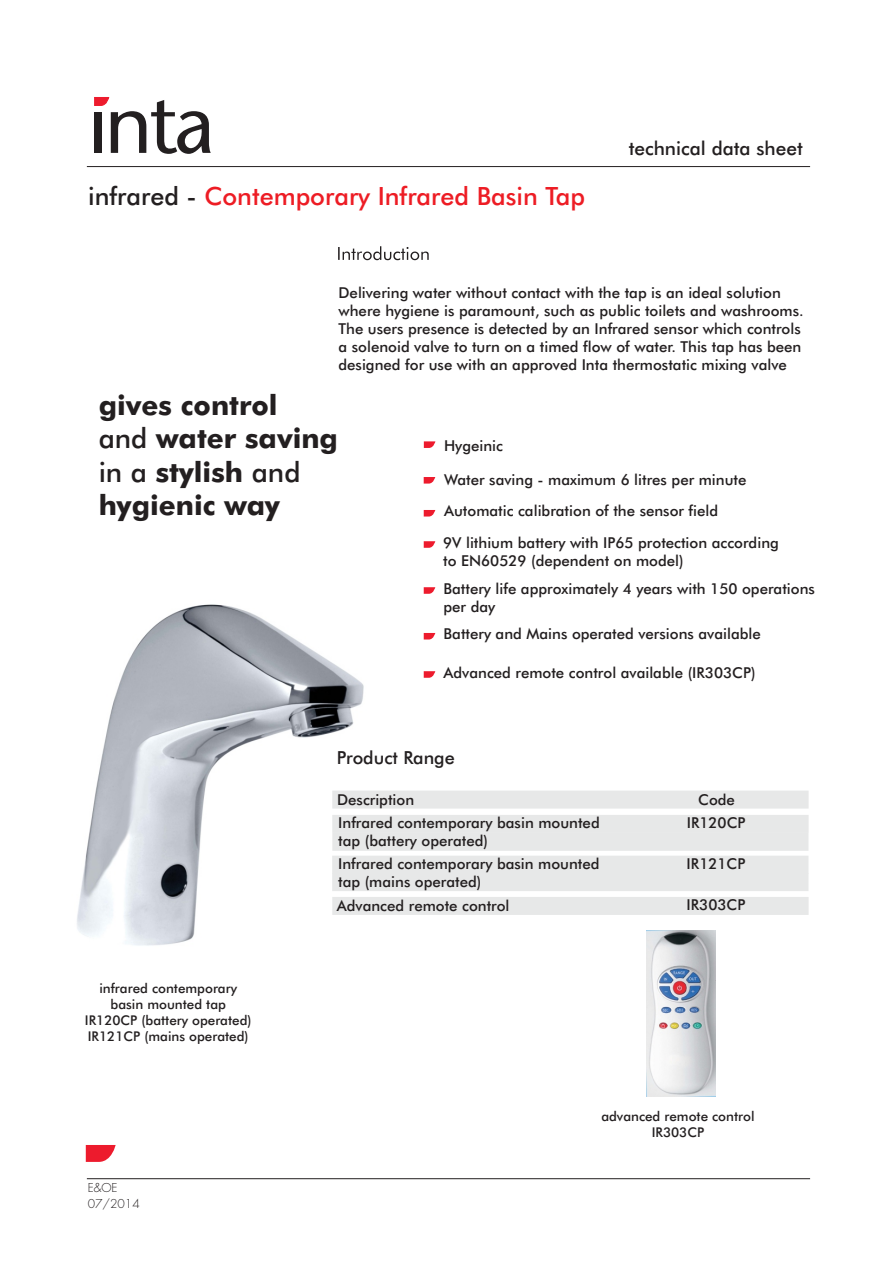
<style>
.page{position:relative;width:893px;height:1262px;background:#fff}
.page>*{position:absolute;margin:0;border:0;box-sizing:border-box;transform-origin:0 0}
.t1{font:700 27.9px/33.5px "Futura BT";color:#231f20}
.t2{font:500 25.2px "Futura BT";color:#ed1c24}
.t3{font:500 19.05px "Futura BT";color:#231f20}
.t4{font:500 18px "Futura BT";color:#231f20}
.t5{font:500 15px/18px "Futura BT";color:#231f20}
.t6{font:500 13.5px/16px "Futura BT";color:#231f20;text-align:center}
.t7{font:300 11.85px/15.1px "Futura LT Pro";color:#231f20}
.s1{color:#231f20}
.s2{font-weight:500}
</style>
<div class="page">
<img style="left:77px;top:604px;width:298px;height:342px">
<div style="left:332px;top:790px;width:476px;height:18px;background:#e7e8e8"></div>
<hr style="left:87px;top:166px;width:723px;height:1px;background:#231f20">
<hr style="left:87px;top:1178px;width:723px;height:1px;background:#231f20">
<svg style="left:338px;top:246px;width:90px;height:14px"></svg>
<div style="left:332px;top:897px;width:476px;height:18px;background:#e7e8e8"></div>
<div style="left:332px;top:873px;width:476px;height:18px;background:#e7e8e8"></div>
<div style="left:332px;top:855px;width:476px;height:18px;background:#e7e8e8"></div>
<div style="left:332px;top:832px;width:476px;height:18px;background:#e7e8e8"></div>
<div style="left:332px;top:815px;width:476px;height:18px;background:#e7e8e8"></div>
<svg style="left:424px;top:441px;width:11px;height:7px"></svg>
<svg style="left:423px;top:477px;width:12px;height:6px"></svg>
<svg style="left:423px;top:510px;width:12px;height:6px"></svg>
<svg style="left:423px;top:541px;width:12px;height:7px"></svg>
<svg style="left:423px;top:587px;width:12px;height:7px"></svg>
<svg style="left:423px;top:633px;width:12px;height:6px"></svg>
<svg style="left:423px;top:671px;width:12px;height:7px"></svg>
<svg style="left:94px;top:97px;width:117px;height:57px"></svg>
<svg style="left:86px;top:1145px;width:30px;height:16px"></svg>
<img style="left:646px;top:930px;width:70px;height:166px">
<h2 class="t2" style="left:88px;top:186px;width:498px"><span class="s1">infrared -</span> Contemporary Infrared Basin Tap</h2>
<p class="t3" style="left:628px;top:141px;width:176px">technical data sheet</p>
<p class="t5" style="left:338px;top:285px;width:466px">Delivering water without contact with the tap is an ideal solution where hygiene is paramount, such as public toilets and washrooms.<br>The users presence is detected by an Infrared sensor which controls a solenoid valve to turn on a timed flow of water. This tap has been designed for use with an approved Inta thermostatic mixing valve</p>
<h1 class="t1" style="left:99px;top:390px;width:241px">gives control<br><span class="s2">and</span> water saving <span class="s2">in a</span> stylish <span class="s2">and </span>hygienic way</h1>
<p class="t5" style="left:444px;top:438px;width:60px">Hygeinic</p>
<p class="t5" style="left:443px;top:465px;width:337px;line-height:31.3px">Water saving - maximum 6 litres per minute<br>Automatic calibration of the sensor field<br>9V lithium battery with IP65 protection according</p>
<p class="t5" style="left:443px;top:548px;width:373px;line-height:27.5px">to EN60529 (dependent on model)<br>Battery life approximately 4 years with 150 operations</p>
<p class="t5" style="left:443px;top:594px;width:319px;line-height:27.8px">per day<br>Battery and Mains operated versions available</p>
<p class="t5" style="left:443px;top:664px;width:313px">Advanced remote control available (IR303CP)</p>
<p class="t6" style="left:85px;top:981px;width:168px">infrared contemporary basin mounted tap<br>IR120CP (battery operated)<br>IR121CP (mains operated)</p>
<p class="t7" style="left:88px;top:1181px;width:53px">E&amp;OE<br>07/2014</p>
<p class="t4" style="left:337px;top:750px;width:119px">Product Range</p>
<p class="t5" style="left:337px;top:792px;width:79px">Description</p>
<p class="t5" style="left:338px;top:815px;width:263px">Infrared contemporary basin mounted tap (battery operated)</p>
<p class="t5" style="left:338px;top:856px;width:263px">Infrared contemporary basin mounted tap (mains operated)</p>
<p class="t5" style="left:337px;top:897px;width:174px">Advanced remote control</p>
<p class="t5" style="left:686px;top:789px;width:60px;line-height:23.4px;text-align:center">Code<br>IR120CP</p>
<p class="t5" style="left:686px;top:855px;width:60px">IR121CP</p>
<p class="t5" style="left:686px;top:897px;width:60px">IR303CP</p>
<p class="t6" style="left:601px;top:1109px;width:155px">advanced remote control<br>IR303CP</p>
</div>
